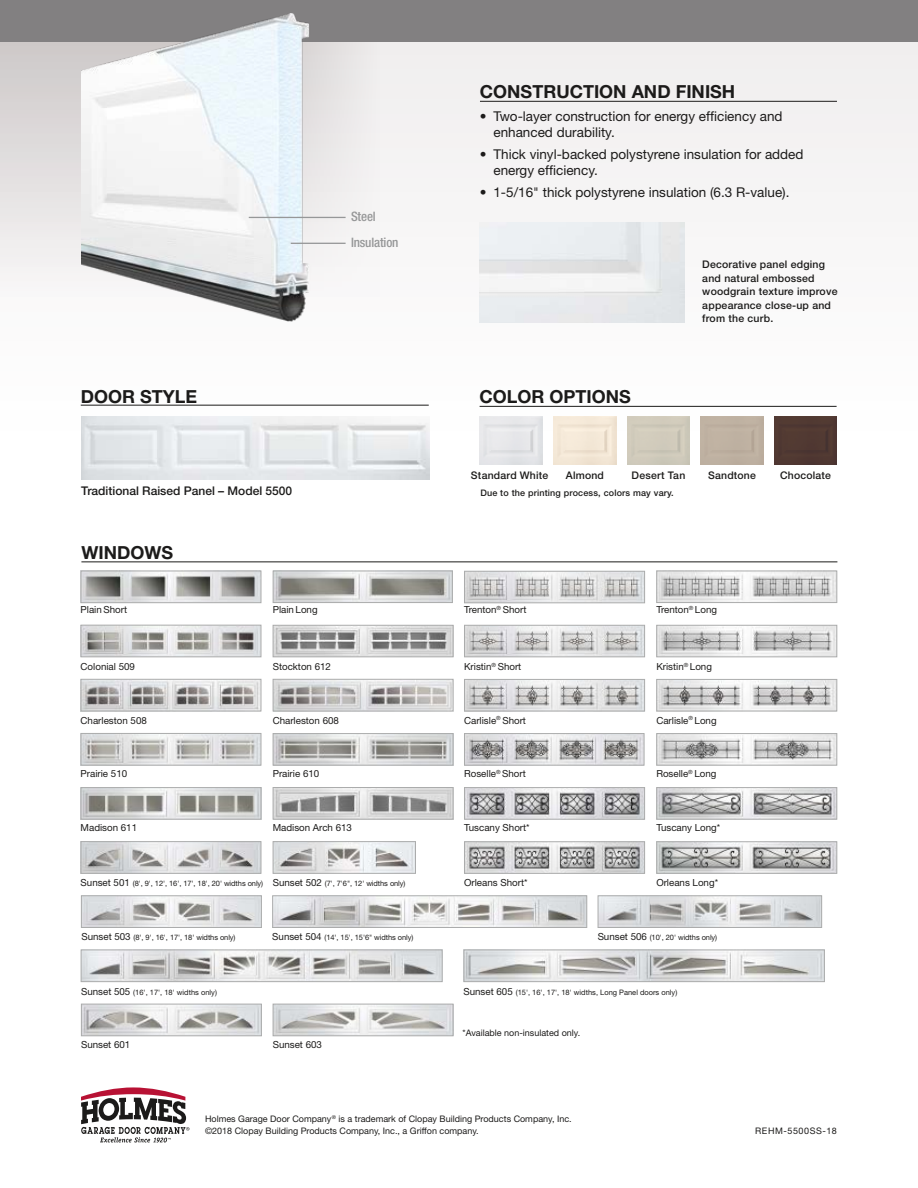
<style>
.page{position:relative;width:918px;height:1188px;background:#fff}
.page>*{position:absolute;margin:0;border:0;box-sizing:border-box;transform-origin:0 0}
.t1{font:700 18px "Helvetica Neue";color:#1c1b1a}
.t2{font:13.5px/15.8px "Helvetica Neue";color:#1c1b1a}
.t3{font:500 condensed 13.05px/25.8px "Helvetica Neue";letter-spacing:-.01em;color:#969798}
.t4{font:500 12px "Helvetica Neue";color:#1c1b1a}
.t5{font:500 10.5px/13.5px "Helvetica Neue";letter-spacing:.02em;color:#1c1b1a}
.t6{font:9.75px "Helvetica Neue";color:#1c1b1a}
.t7{font:9px/12px "Helvetica Neue";color:#1c1b1a}
.t8{font:500 9px "Helvetica Neue";letter-spacing:.02em;color:#1c1b1a}
.t9{font:9px "Helvetica Neue";letter-spacing:.06em;color:#1c1b1a}
.t10{font:7.5px "Helvetica Neue";letter-spacing:-.01em;color:#1c1b1a}
.s1{font-size:9.75px}
</style>
<div class="page">
<div style="left:0;top:42px;width:918px;height:406px;background:#f7f6f6"></div>
<div style="left:0;top:0;width:918px;height:42px;background:#828081"></div>
<svg style="left:0;top:42px;width:379px;height:201px"></svg>
<img style="left:81px;top:13px;width:255px;height:309px">
<svg style="left:81px;top:1087px;width:109px;height:55px"></svg>
<hr style="left:81px;top:405px;width:348px;height:1px;background:#1c1b1a">
<img style="left:480px;top:416px;width:63px;height:49px">
<img style="left:554px;top:416px;width:62px;height:49px">
<div style="left:627px;top:416px;width:63px;height:49px;background:#d1cbbc"></div>
<div style="left:701px;top:416px;width:62px;height:49px;background:#bfb1a2"></div>
<hr style="left:81px;top:561px;width:756px;height:1px;background:#1c1b1a">
<hr style="left:480px;top:406px;width:357px;height:1px;background:#1c1b1a">
<hr style="left:249px;top:217px;width:97px;height:1px;background:#969798">
<hr style="left:291px;top:243px;width:55px;height:1px;background:#969798">
<hr style="left:480px;top:101px;width:357px;height:1px;background:#1c1b1a">
<img style="left:83px;top:573px;width:176px;height:28px">
<div style="left:81px;top:571px;width:180px;height:32px;border:1px solid #abacac"></div>
<img style="left:275px;top:573px;width:176px;height:28px">
<div style="left:273px;top:571px;width:180px;height:32px;border:1px solid #abacac"></div>
<img style="left:600px;top:897px;width:220px;height:29px">
<div style="left:598px;top:895px;width:224px;height:33px;border:1px solid #abacac"></div>
<img style="left:466px;top:952px;width:357px;height:28px">
<div style="left:464px;top:950px;width:361px;height:32px;border:1px solid #abacac"></div>
<img style="left:83px;top:952px;width:358px;height:28px">
<div style="left:81px;top:950px;width:362px;height:32px;border:1px solid #abacac"></div>
<img style="left:275px;top:1006px;width:176px;height:28px">
<div style="left:273px;top:1004px;width:180px;height:32px;border:1px solid #abacac"></div>
<img style="left:274px;top:897px;width:311px;height:29px">
<div style="left:272px;top:895px;width:315px;height:33px;border:1px solid #abacac"></div>
<img style="left:83px;top:1006px;width:177px;height:28px">
<div style="left:81px;top:1004px;width:181px;height:32px;border:1px solid #abacac"></div>
<img style="left:275px;top:843px;width:139px;height:29px">
<div style="left:273px;top:841px;width:143px;height:33px;border:1px solid #abacac"></div>
<img style="left:83px;top:735px;width:176px;height:29px">
<div style="left:81px;top:733px;width:180px;height:33px;border:1px solid #abacac"></div>
<img style="left:275px;top:735px;width:176px;height:29px">
<div style="left:273px;top:733px;width:180px;height:33px;border:1px solid #abacac"></div>
<img style="left:83px;top:627px;width:176px;height:28px">
<div style="left:81px;top:625px;width:180px;height:32px;border:1px solid #abacac"></div>
<img style="left:275px;top:627px;width:176px;height:28px">
<div style="left:273px;top:625px;width:180px;height:32px;border:1px solid #abacac"></div>
<img style="left:83px;top:681px;width:176px;height:28px">
<div style="left:81px;top:679px;width:180px;height:32px;border:1px solid #abacac"></div>
<img style="left:275px;top:681px;width:176px;height:28px">
<div style="left:273px;top:679px;width:180px;height:32px;border:1px solid #abacac"></div>
<img style="left:83px;top:843px;width:176px;height:29px">
<div style="left:81px;top:841px;width:180px;height:33px;border:1px solid #abacac"></div>
<img style="left:83px;top:789px;width:176px;height:29px">
<div style="left:81px;top:787px;width:180px;height:33px;border:1px solid #abacac"></div>
<img style="left:83px;top:897px;width:177px;height:29px">
<div style="left:81px;top:895px;width:181px;height:33px;border:1px solid #abacac"></div>
<img style="left:275px;top:789px;width:176px;height:29px">
<div style="left:273px;top:787px;width:180px;height:33px;border:1px solid #abacac"></div>
<img style="left:466px;top:573px;width:177px;height:28px">
<div style="left:464px;top:571px;width:181px;height:32px;border:1px solid #abacac"></div>
<img style="left:658px;top:573px;width:177px;height:28px">
<div style="left:656px;top:571px;width:181px;height:32px;border:1px solid #abacac"></div>
<img style="left:466px;top:627px;width:177px;height:28px">
<div style="left:464px;top:625px;width:181px;height:32px;border:1px solid #abacac"></div>
<img style="left:466px;top:681px;width:177px;height:28px">
<div style="left:464px;top:679px;width:181px;height:32px;border:1px solid #abacac"></div>
<img style="left:466px;top:735px;width:176px;height:29px">
<div style="left:464px;top:733px;width:180px;height:33px;border:1px solid #abacac"></div>
<img style="left:466px;top:789px;width:177px;height:29px">
<div style="left:464px;top:787px;width:181px;height:33px;border:1px solid #abacac"></div>
<img style="left:466px;top:843px;width:177px;height:29px">
<div style="left:464px;top:841px;width:181px;height:33px;border:1px solid #abacac"></div>
<img style="left:658px;top:627px;width:177px;height:28px">
<div style="left:656px;top:625px;width:181px;height:32px;border:1px solid #abacac"></div>
<img style="left:658px;top:681px;width:177px;height:28px">
<div style="left:656px;top:679px;width:181px;height:32px;border:1px solid #abacac"></div>
<img style="left:658px;top:735px;width:177px;height:29px">
<div style="left:656px;top:733px;width:181px;height:33px;border:1px solid #abacac"></div>
<img style="left:658px;top:789px;width:177px;height:29px">
<div style="left:656px;top:787px;width:181px;height:33px;border:1px solid #abacac"></div>
<img style="left:658px;top:843px;width:177px;height:29px">
<div style="left:656px;top:841px;width:181px;height:33px;border:1px solid #abacac"></div>
<div style="left:774px;top:416px;width:63px;height:49px;background:#513932"></div>
<img style="left:81px;top:416px;width:348px;height:63px">
<h1 class="t1" style="left:81px;top:386px;width:118px">DOOR STYLE</h1>
<p class="t4" style="left:81px;top:484px;width:213px">Traditional Raised Panel – Model 5500</p>
<h1 class="t1" style="left:81px;top:541px;width:93px">WINDOWS</h1>
<h3 class="t3" style="left:351px;top:203px;width:49px">Steel<br>Insulation</h3>
<h1 class="t1" style="left:480px;top:81px;width:257px">CONSTRUCTION AND FINISH</h1>
<h2 class="t2" style="left:493px;top:108px;width:291px;text-indent:-14px">• Two-layer construction for energy efficiency and enhanced durability.</h2>
<h2 class="t2" style="left:493px;top:146px;width:312px;text-indent:-14px">• Thick vinyl-backed polystyrene insulation for added energy efficiency.</h2>
<h2 class="t2" style="left:480px;top:184px;width:311px">• 1-5/16" thick polystyrene insulation (6.3 R-value).</h2>
<h1 class="t1" style="left:480px;top:386px;width:153px">COLOR OPTIONS</h1>
<p class="t5" style="left:702px;top:258px;width:137px">Decorative panel edging and natural embossed woodgrain texture improve appearance close-up and from the curb.</p>
<p class="t5" style="left:471px;top:469px;width:79px">Standard White</p>
<p class="t5" style="left:566px;top:469px;width:40px">Almond</p>
<p class="t5" style="left:632px;top:469px;width:55px">Desert Tan</p>
<p class="t5" style="left:708px;top:469px;width:49px">Sandtone</p>
<p class="t8" style="left:480px;top:487px;width:195px">Due to the printing process, colors may vary.</p>
<p class="t5" style="left:780px;top:469px;width:52px">Chocolate</p>
<p class="t6" style="left:81px;top:604px;width:48px">Plain Short</p>
<p class="t6" style="left:273px;top:604px;width:46px">Plain Long</p>
<p class="t6" style="left:656px;top:604px;width:62px">Trenton<sup>®</sup> Long</p>
<p class="t6" style="left:464px;top:604px;width:64px">Trenton<sup>®</sup> Short</p>
<p class="t6" style="left:81px;top:661px;width:56px">Colonial 509</p>
<p class="t6" style="left:273px;top:661px;width:60px">Stockton 612</p>
<p class="t6" style="left:464px;top:661px;width:59px">Kristin<sup>®</sup> Short</p>
<p class="t6" style="left:656px;top:661px;width:57px">Kristin<sup>®</sup> Long</p>
<p class="t6" style="left:81px;top:714px;width:68px">Charleston 508</p>
<p class="t6" style="left:273px;top:714px;width:68px">Charleston 608</p>
<p class="t6" style="left:464px;top:714px;width:63px">Carlisle<sup>®</sup> Short</p>
<p class="t6" style="left:656px;top:714px;width:62px">Carlisle<sup>®</sup> Long</p>
<p class="t6" style="left:81px;top:768px;width:48px">Prairie 510</p>
<p class="t6" style="left:273px;top:768px;width:48px">Prairie 610</p>
<p class="t6" style="left:464px;top:768px;width:63px">Roselle<sup>®</sup> Short</p>
<p class="t6" style="left:656px;top:768px;width:62px">Roselle<sup>®</sup> Long</p>
<p class="t6" style="left:81px;top:822px;width:58px">Madison 611</p>
<p class="t6" style="left:273px;top:822px;width:81px">Madison Arch 613</p>
<p class="t6" style="left:464px;top:822px;width:67px">Tuscany Short*</p>
<p class="t6" style="left:656px;top:822px;width:65px">Tuscany Long*</p>
<p class="t10" style="left:81px;top:879px;width:184px"><span class="s1">Sunset 501</span> (8', 9', 12', 16', 17', 18', 20' widths only)</p>
<p class="t10" style="left:273px;top:879px;width:134px"><span class="s1">Sunset 502</span> (7', 7'6", 12' widths only)</p>
<p class="t6" style="left:464px;top:876px;width:65px">Orleans Short*</p>
<p class="t6" style="left:656px;top:876px;width:63px">Orleans Long*</p>
<p class="t10" style="left:81px;top:933px;width:156px"><span class="s1">Sunset 503</span> (8', 9', 16', 17', 18' widths only)</p>
<p class="t10" style="left:272px;top:933px;width:143px"><span class="s1">Sunset 504</span> (14', 15', 15'6" widths only)</p>
<p class="t10" style="left:598px;top:933px;width:121px"><span class="s1">Sunset 506</span> (10', 20' widths only)</p>
<p class="t10" style="left:81px;top:987px;width:137px"><span class="s1">Sunset 505</span> (16', 17', 18' widths only)</p>
<p class="t10" style="left:464px;top:987px;width:215px"><span class="s1">Sunset 605</span> (15', 16', 17', 18' widths, Long Panel doors only)</p>
<p class="t7" style="left:463px;top:1027px;width:119px">*Available non-insulated only.</p>
<p class="t6" style="left:81px;top:1039px;width:51px">Sunset 601</p>
<p class="t6" style="left:273px;top:1039px;width:51px">Sunset 603</p>
<p class="t7" style="left:205px;top:1113px;width:368px">Holmes Garage Door Company<sup>®</sup> is a trademark of Clopay Building Products Company, Inc. ©2018 Clopay Building Products Company, Inc., a Griffon company.</p>
<p class="t9" style="left:755px;top:1125px;width:83px">REHM-5500SS-18</p>
</div>
